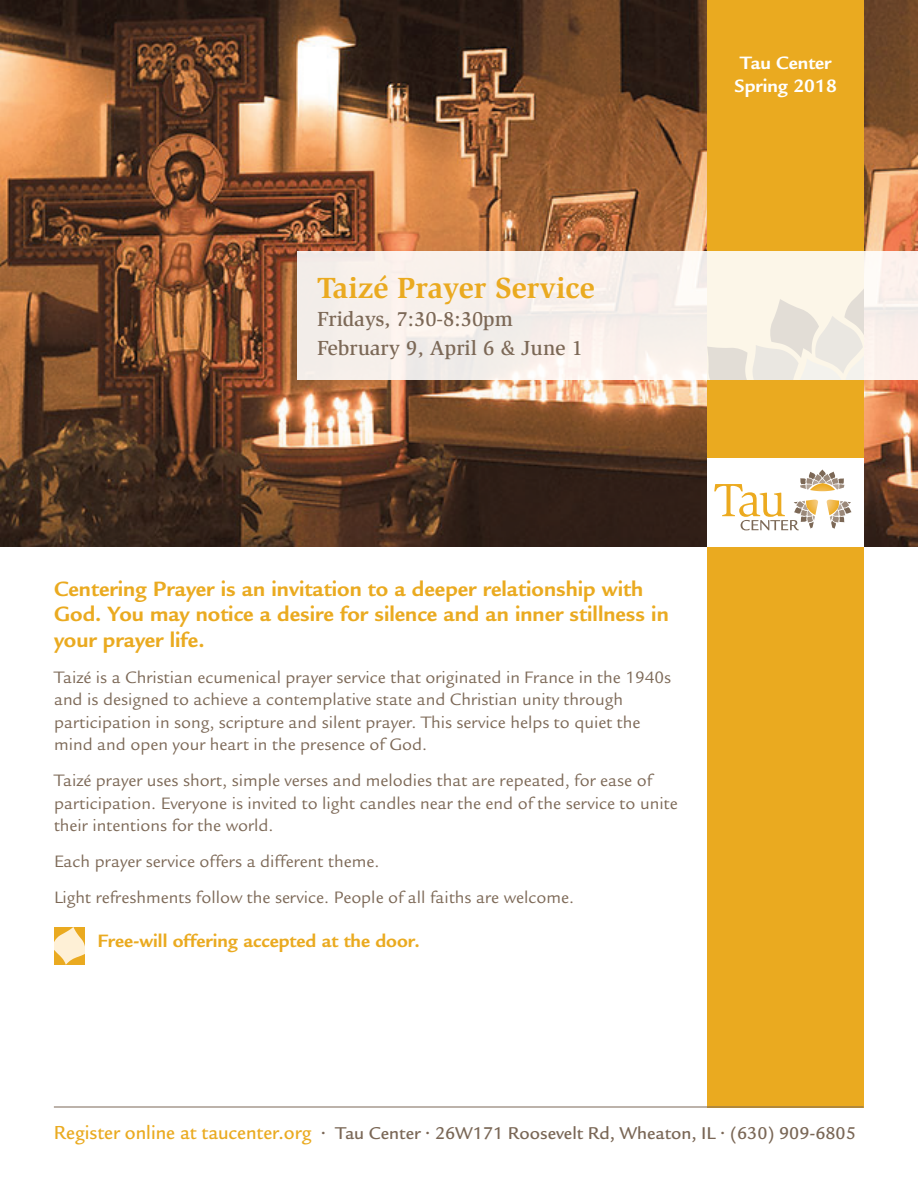
<style>
.page{position:relative;width:918px;height:1188px;background:#fff}
.page>*{position:absolute;margin:0;border:0;box-sizing:border-box;transform-origin:0 0}
.t1{font:700 30px "Slimbach Std";color:#eaaa20}
.t2{font:700 22.5px/25.5px "Legacy Sans Std";color:#eaaa20}
.t3{font:500 21px/28.5px "Slimbach Std";color:#7c6856}
.t4{font:700 19.5px "Legacy Sans Std";color:#eaaa20}
.t5{font:700 19.5px/22.5px "Legacy Sans Std";color:#fff}
.t6{font:500 18.6px "Legacy Sans Std";color:#7a6756}
.t7{font:18px/22.5px "Legacy Sans Std";color:#7c6856}
.s1{font-size:20.4px;color:#eaaa20}
</style>
<div class="page">
<img style="left:0;top:0;width:918px;height:546px">
<div style="left:707px;top:0;width:157px;height:1107px;background:#eaaa20"></div>
<svg style="left:54px;top:927px;width:31px;height:38px"></svg>
<div style="left:297px;top:251px;width:621px;height:128px;background:#f8f0ea"></div>
<div style="left:708px;top:458px;width:156px;height:88px;background:#fff"></div>
<svg style="left:714px;top:469px;width:138px;height:61px"></svg>
<svg style="left:707px;top:289px;width:157px;height:90px"></svg>
<hr style="left:54px;top:1107px;width:810px;height:1px;background:#7a6756">
<h1 class="t1" style="left:317px;top:270px;width:279px">Taizé Prayer Service</h1>
<p class="t3" style="left:317px;top:305px;width:267px">Fridays, 7:30-8:30pm<br>February 9, April 6 &amp; June 1</p>
<p class="t5" style="left:735px;top:52px;width:104px">Tau Center<br>Spring 2018</p>
<p class="t2" style="left:54px;top:576px;width:616px">Centering Prayer is an invitation to a deeper relationship with<br>God. You may notice a desire for silence and an inner stillness in your prayer life.</p>
<p class="t7" style="left:54px;top:666px;width:619px">Taizé is a Christian ecumenical prayer service that originated in France in the 1940s and is designed to achieve a contemplative state and Christian unity through participation in song, scripture and silent prayer. This service helps to quiet the mind and open your heart in the presence of God.</p>
<p class="t7" style="left:54px;top:770px;width:625px">Taizé prayer uses short, simple verses and melodies that are repeated, for ease of participation. Everyone is invited to light candles near the end of the service to unite their intentions for the world.</p>
<p class="t7" style="left:54px;top:844px;width:522px;line-height:36px">Each prayer service offers a different theme.<br>Light refreshments follow the service. People of all faiths are welcome.</p>
<p class="t4" style="left:98px;top:929px;width:324px">Free-will offering accepted at the door.</p>
<p class="t6" style="left:54px;top:1122px;width:804px"><span class="s1">Register online at taucenter.org</span> • Tau Center • 26W171 Roosevelt Rd, Wheaton, IL • (630) 909-6805</p>
</div>
